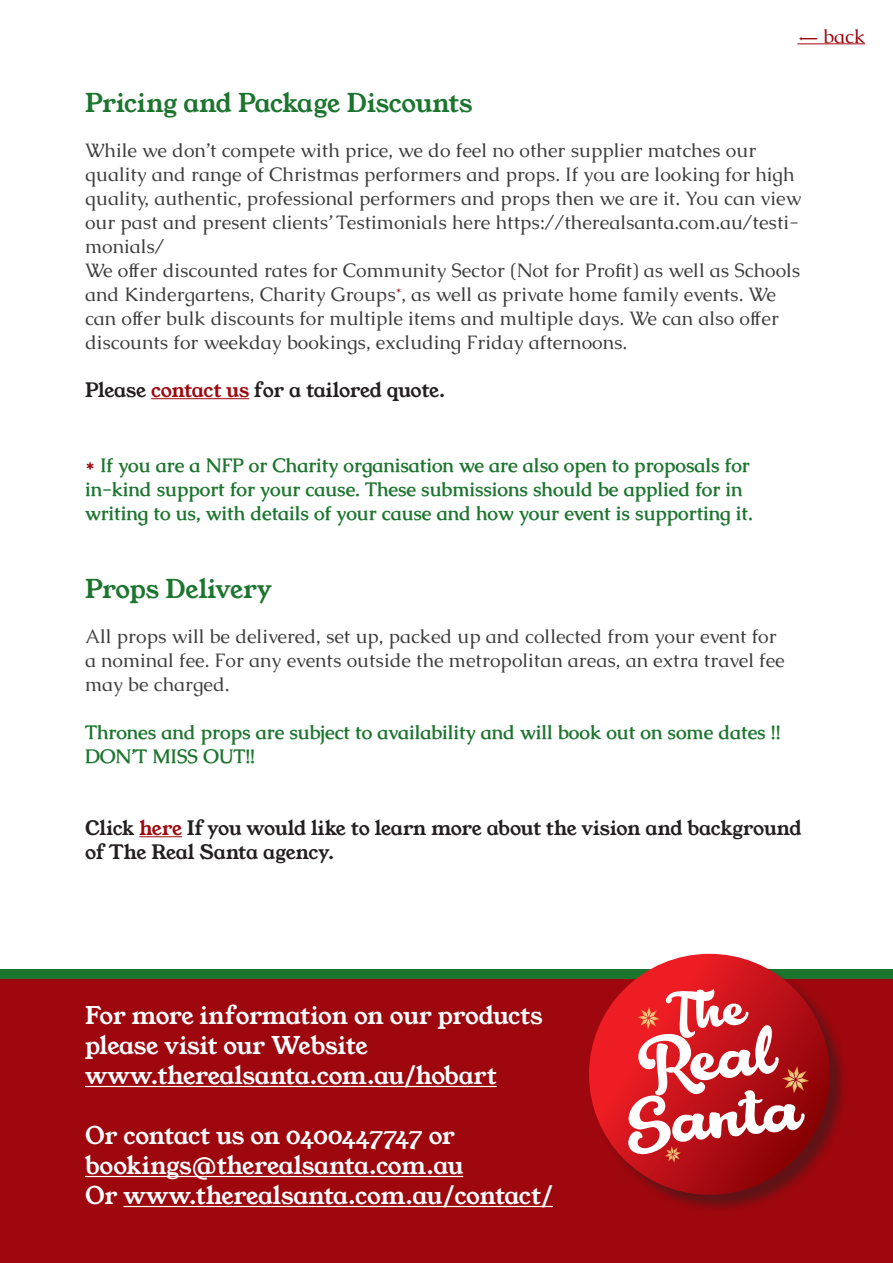
<style>
.page{position:relative;width:893px;height:1263px;background:#fff}
.page>*{position:absolute;margin:0;border:0;box-sizing:border-box;transform-origin:0 0}
.t1{font:25.5px "Young Serif";letter-spacing:-.015em;color:#1c752e}
.t2{font:24px/30px "Young Serif";letter-spacing:-.01em;color:#fff}
.t3{font:19.5px/24px "Caudex";color:#3e3e3f}
.t4{font:700 19.5px/24px "Caudex";color:#1c752e}
.t5{font:19.5px/24px "Young Serif";letter-spacing:-.015em;color:#231f20}
.t6{font:19.5px "Caudex";color:#9d070d}
.s1{color:#9d070d}
</style>
<div class="page">
<hr style="left:797px;top:44px;width:68px;height:1px;background:#9d070d">
<div style="left:0;top:978px;width:893px;height:285px;background:#9d070d"></div>
<div style="left:0;top:969px;width:893px;height:9px;background:#1c752e"></div>
<div style="left:590px;top:955px;width:257px;height:257px;background:#231f20;opacity:.5"></div>
<svg style="left:589px;top:954px;width:241px;height:241px"></svg>
<svg style="left:628px;top:988px;width:181px;height:175px"></svg>
<hr style="left:85px;top:1086px;width:412px;height:1px;background:#fff">
<hr style="left:85px;top:1176px;width:378px;height:1px;background:#fff">
<hr style="left:123px;top:1206px;width:430px;height:1px;background:#fff">
<hr style="left:151px;top:398px;width:98px;height:1px;background:#9d070d">
<hr style="left:139px;top:836px;width:43px;height:1px;background:#9d070d">
<p class="t6" style="left:797px;top:23px;width:69px">← back</p>
<h1 class="t1" style="left:85px;top:88px;width:389px">Pricing and Package Discounts</h1>
<p class="t3" style="left:85px;top:138px;width:718px">While we don’t compete with price, we do feel no other supplier matches our quality and range of Christmas performers and props. If you are looking for high quality, authentic, professional performers and props then we are it. You can view our past and present clients’ Testimonials here https://therealsanta.com.au/testi&shy;monials/<br>We offer discounted rates for Community Sector (Not for Profit) as well as Schools and Kindergartens, Charity Groups<sup>*</sup>, as well as private home family events. We can offer bulk discounts for multiple items and multiple days. We can also offer discounts for weekday bookings, excluding Friday afternoons.</p>
<p class="t5" style="left:85px;top:378px;width:362px">Please <span class="s1">contact us</span> for a tailored quote.</p>
<p class="t4" style="left:85px;top:453px;width:669px"><span class="s1">*</span> If you are a NFP or Charity organisation we are also open to proposals for in-kind support for your cause. These submissions should be applied for in writing to us, with details of your cause and how your event is supporting it.</p>
<h1 class="t1" style="left:85px;top:574px;width:188px">Props Delivery</h1>
<p class="t3" style="left:85px;top:624px;width:701px">All props will be delivered, set up, packed up and collected from your event for a nominal fee. For any events outside the metropolitan areas, an extra travel fee may be charged.</p>
<p class="t4" style="left:85px;top:720px;width:697px">Thrones and props are subject to availability and will book out on some dates !!<br>DON’T MISS OUT!!</p>
<p class="t5" style="left:85px;top:816px;width:718px">Click <span class="s1">here</span> If you would like to learn more about the vision and background of The Real Santa agency.</p>
<p class="t2" style="left:85px;top:1001px;width:459px">For more information on our products please visit our Website www.therealsanta.com.au/hobart</p>
<p class="t2" style="left:85px;top:1121px;width:469px">Or contact us on 0400447747 or bookings@therealsanta.com.au<br>Or www.therealsanta.com.au/contact/</p>
</div>
